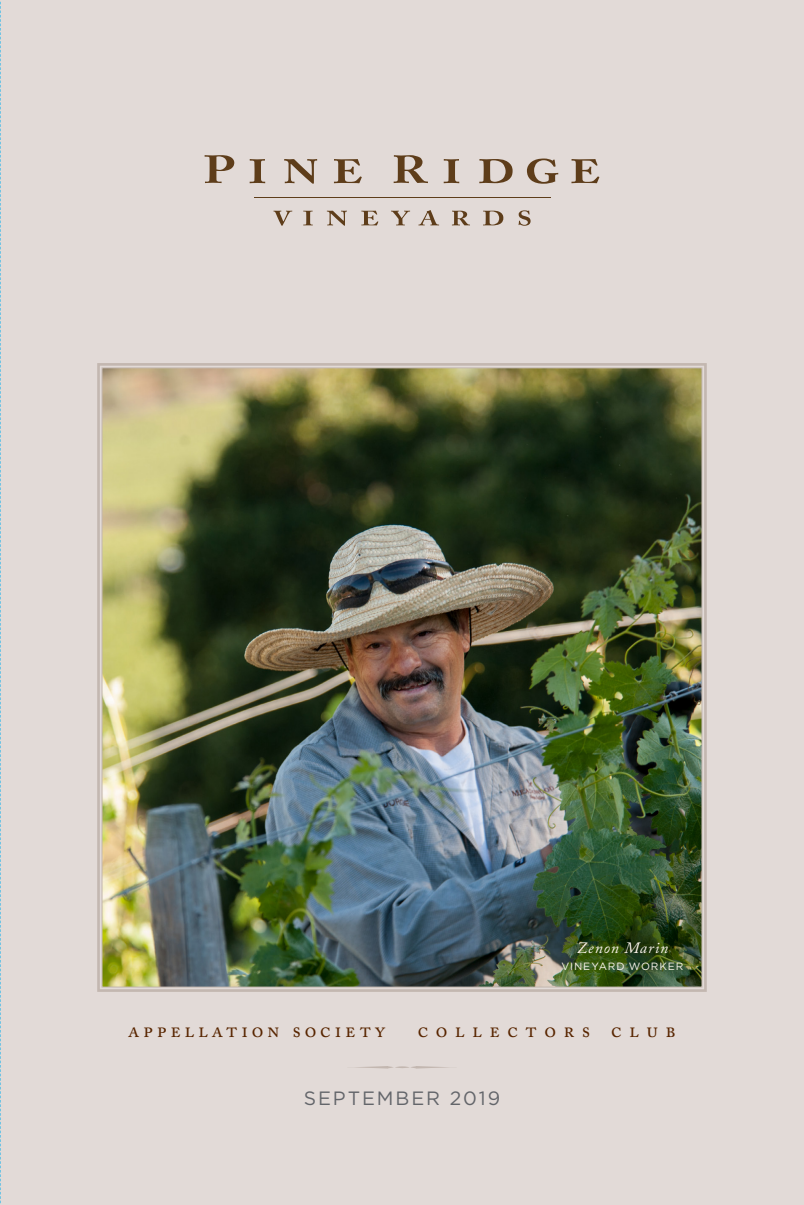
<style>
.page{position:relative;width:804px;height:1205px;background:#fff}
.page>*{position:absolute;margin:0;border:0;box-sizing:border-box;transform-origin:0 0}
.t1{font:21px "Adobe Caslon Pro";letter-spacing:.195em;color:#582500}
.t2{font:21px "Adobe Caslon Pro";letter-spacing:.36em;color:#582500}
.t3{font:19.25px "Gotham";letter-spacing:.1em;color:#63656a}
.t4{font:italic 15.75px "Adobe Caslon Pro";letter-spacing:.06em;color:#fdf6ed}
.t5{font:10.5px "Gotham";letter-spacing:.085em;color:#fdf6ed}
</style>
<div class="page">
<div style="left:0;top:0;width:803px;height:1205px;background:#e2dad7"></div>
<svg style="left:97px;top:363px;width:610px;height:629px"></svg>
<img style="left:101px;top:367px;width:601px;height:621px">
<hr style="left:254px;top:197px;width:296px;height:1px;background:#5e3d1a">
<svg style="left:204px;top:155px;width:30px;height:28px"></svg>
<svg style="left:249px;top:159px;width:16px;height:24px"></svg>
<svg style="left:284px;top:159px;width:33px;height:25px"></svg>
<svg style="left:334px;top:159px;width:28px;height:24px"></svg>
<svg style="left:393px;top:155px;width:35px;height:28px"></svg>
<svg style="left:443px;top:159px;width:16px;height:24px"></svg>
<svg style="left:479px;top:159px;width:33px;height:24px"></svg>
<svg style="left:526px;top:159px;width:32px;height:25px"></svg>
<svg style="left:571px;top:159px;width:28px;height:24px"></svg>
<svg style="left:273px;top:211px;width:19px;height:15px"></svg>
<svg style="left:303px;top:211px;width:9px;height:14px"></svg>
<svg style="left:327px;top:211px;width:20px;height:15px"></svg>
<svg style="left:361px;top:211px;width:17px;height:14px"></svg>
<svg style="left:391px;top:211px;width:19px;height:14px"></svg>
<svg style="left:418px;top:210px;width:21px;height:15px"></svg>
<svg style="left:452px;top:211px;width:18px;height:14px"></svg>
<svg style="left:483px;top:211px;width:20px;height:14px"></svg>
<svg style="left:518px;top:210px;width:12px;height:16px"></svg>
<svg style="left:355px;top:1066px;width:94px;height:2px"></svg>
<svg style="left:0;top:1px;width:1px;height:1203px"></svg>
<p class="t4" style="left:576px;top:938px;width:93px">Zenon Marin</p>
<p class="t5" style="left:561px;top:960px;width:123px">VINEYARD WORKER</p>
<p class="t1" style="left:128px;top:1018px;width:259px">appellation society</p>
<p class="t2" style="left:417px;top:1018px;width:260px">collectors club</p>
<p class="t3" style="left:304px;top:1086px;width:198px">SEPTEMBER 2019</p>
</div>
